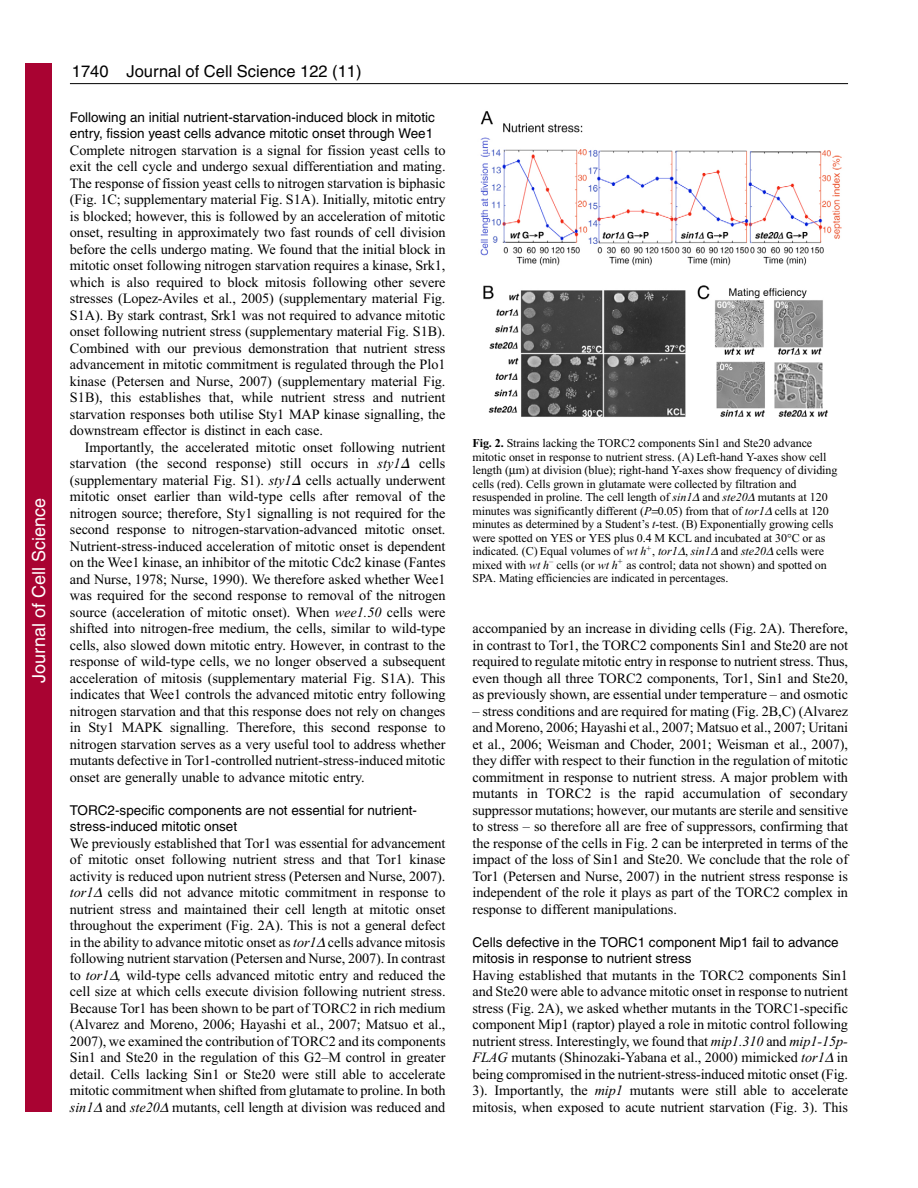
<style>
.page{position:relative;width:918px;height:1188px;background:#fff}
.page>*{position:absolute;margin:0;border:0;box-sizing:border-box;transform-origin:0 0}
.t1{font:18px "Helvetica";color:#fff}
.t2{font:16.5px "Helvetica";color:#000}
.t3{font:14.25px/16.5px "Times New Roman";letter-spacing:-.005em;color:#000;text-align:justify}
.t4{font:13.5px/16.5px "Helvetica";color:#000}
.t5{font:12px/13.5px "Times New Roman";letter-spacing:-.005em;color:#000}
.s1{font-style:italic}
.s2{font-family:"Mathematical Pi One";font-style:italic}
.s3{font-weight:700}
</style>
<div class="page">
<hr style="left:70px;top:83px;width:778px;height:1px;background:#000">
<img style="left:480px;top:111px;width:362px;height:306px">
<div style="left:26px;top:64px;width:26px;height:1048px;background:#a90332"></div>
<p class="t1" style="left:28px;top:683px;width:186px;rotate:-90deg">Journal of Cell Science</p>
<p class="t2" style="left:127px;top:65px;width:237px">Journal of Cell Science 122 (11)</p>
<p class="t2" style="left:72px;top:65px;width:38px">1740</p>
<p class="t4" style="left:70px;top:110px;width:367px">Following an initial nutrient-starvation-induced block in mitotic entry, fission yeast cells advance mitotic onset through Wee1</p>
<p class="t3" style="left:70px;top:143px;width:377px">Complete nitrogen starvation is a signal for fission yeast cells to exit the cell cycle and undergo sexual differentiation and mating.<br>The response of fission yeast cells to nitrogen starvation is biphasic (Fig. 1C; supplementary material Fig. S1A). Initially, mitotic entry is blocked; however, this is followed by an acceleration of mitotic onset, resulting in approximately two fast rounds of cell division before the cells undergo mating. We found that the initial block in mitotic onset following nitrogen starvation requires a kinase, Srk1, which is also required to block mitosis following other severe stresses (Lopez-Aviles et al., 2005) (supplementary material Fig.<br>S1A). By stark contrast, Srk1 was not required to advance mitotic onset following nutrient stress (supplementary material Fig. S1B).<br>Combined with our previous demonstration that nutrient stress advancement in mitotic commitment is regulated through the Plo1 kinase (Petersen and Nurse, 2007) (supplementary material Fig.<br>S1B), this establishes that, while nutrient stress and nutrient starvation responses both utilise Sty1 MAP kinase signalling, the downstream effector is distinct in each case.</p>
<p class="t3" style="left:70px;top:440px;width:377px;text-indent:15px">Importantly, the accelerated mitotic onset following nutrient starvation (the second response) still occurs in <span class="s1">sty1</span><span class="s2">-</span> cells (supplementary material Fig. S1). <span class="s1">sty1</span><span class="s2">-</span> cells actually underwent mitotic onset earlier than wild-type cells after removal of the nitrogen source; therefore, Sty1 signalling is not required for the second response to nitrogen-starvation-advanced mitotic onset.<br>Nutrient-stress-induced acceleration of mitotic onset is dependent on the Wee1 kinase, an inhibitor of the mitotic Cdc2 kinase (Fantes and Nurse, 1978; Nurse, 1990). We therefore asked whether Wee1 was required for the second response to removal of the nitrogen source (acceleration of mitotic onset). When <span class="s1">wee1.50</span> cells were shifted into nitrogen-free medium, the cells, similar to wild-type cells, also slowed down mitotic entry. However, in contrast to the response of wild-type cells, we no longer observed a subsequent acceleration of mitosis (supplementary material Fig. S1A). This indicates that Wee1 controls the advanced mitotic entry following nitrogen starvation and that this response does not rely on changes in Sty1 MAPK signalling. Therefore, this second response to nitrogen starvation serves as a very useful tool to address whether mutants defective in Tor1-controlled nutrient-stress-induced mitotic onset are generally unable to advance mitotic entry.</p>
<p class="t4" style="left:70px;top:803px;width:349px">TORC2-specific components are not essential for nutrient&shy;stress-induced mitotic onset</p>
<p class="t3" style="left:70px;top:836px;width:377px">We previously established that Tor1 was essential for advancement of mitotic onset following nutrient stress and that Tor1 kinase activity is reduced upon nutrient stress (Petersen and Nurse, 2007). <span class="s1">tor1</span> cells did not advance mitotic commitment in response to nutrient stress and maintained their cell length at mitotic onset throughout the experiment (Fig. 2A). This is not a general defect in the ability to advance mitotic onset as <span class="s1">tor1</span> cells advance mitosis following nutrient starvation (Petersen and Nurse, 2007). In contrast to <span class="s1">tor1 ,</span> wild-type cells advanced mitotic entry and reduced the cell size at which cells execute division following nutrient stress.<br>Because Tor1 has been shown to be part of TORC2 in rich medium (Alvarez and Moreno, 2006; Hayashi et al., 2007; Matsuo et al., 2007), we examined the contribution of TORC2 and its components Sin1 and Ste20 in the regulation of this G2–M control in greater detail. Cells lacking Sin1 or Ste20 were still able to accelerate mitotic commitment when shifted from glutamate to proline. In both <span class="s1">sin1</span> and <span class="s1">ste20</span> mutants, cell length at division was reduced and</p>
<p class="t5" style="left:472px;top:438px;width:366px"><span class="s3">Fig. 2.</span> Strains lacking the TORC2 components Sin1 and Ste20 advance mitotic onset in response to nutrient stress. (A) Left-hand Y-axes show cell length ( m) at division (blue); right-hand Y-axes show frequency of dividing cells (red). Cells grown in glutamate were collected by filtration and resuspended in proline. The cell length of <span class="s1">sin1</span> and <span class="s1">ste20</span> mutants at 120 minutes was significantly different (<span class="s1">P</span> 0.05) from that of <span class="s1">tor1</span> cells at 120 minutes as determined by a Student’s <span class="s1">t</span>-test. (B) Exponentially growing cells were spotted on YES or YES plus 0.4 M KCL and incubated at 30°C or as indicated. (C) Equal volumes of <span class="s1">wt h</span><sup>+</sup>, <span class="s1">tor1</span> , <span class="s1">sin1</span> and <span class="s1">ste20</span> cells were mixed with <span class="s1">wt h</span><sup>–</sup> cells (or <span class="s1">wt h</span><sup>+</sup> as control; data not shown) and spotted on SPA. Mating efficiencies are indicated in percentages.</p>
<p class="t3" style="left:472px;top:621px;width:377px">accompanied by an increase in dividing cells (Fig. 2A). Therefore, in contrast to Tor1, the TORC2 components Sin1 and Ste20 are not required to regulate mitotic entry in response to nutrient stress. Thus, even though all three TORC2 components, Tor1, Sin1 and Ste20, as previously shown, are essential under temperature – and osmotic</p>
<p class="t3" style="left:472px;top:704px;width:377px">– stress conditions and are required for mating (Fig. 2B,C) (Alvarez and Moreno, 2006; Hayashi et al., 2007; Matsuo et al., 2007; Uritani et al., 2006; Weisman and Choder, 2001; Weisman et al., 2007), they differ with respect to their function in the regulation of mitotic commitment in response to nutrient stress. A major problem with mutants in TORC2 is the rapid accumulation of secondary suppressor mutations; however, our mutants are sterile and sensitive to stress – so therefore all are free of suppressors, confirming that the response of the cells in Fig. 2 can be interpreted in terms of the impact of the loss of Sin1 and Ste20. We conclude that the role of Tor1 (Petersen and Nurse, 2007) in the nutrient stress response is independent of the role it plays as part of the TORC2 complex in response to different manipulations.</p>
<p class="t4" style="left:472px;top:935px;width:368px">Cells defective in the TORC1 component Mip1 fail to advance mitosis in response to nutrient stress</p>
<p class="t3" style="left:472px;top:968px;width:377px">Having established that mutants in the TORC2 components Sin1 and Ste20 were able to advance mitotic onset in response to nutrient stress (Fig. 2A), we asked whether mutants in the TORC1-specific component Mip1 (raptor) played a role in mitotic control following nutrient stress. Interestingly, we found that <span class="s1">mip1.310</span> and <span class="s1">mip1-15p-FLAG</span> mutants (Shinozaki-Yabana et al., 2000) mimicked <span class="s1">tor1</span> in being compromised in the nutrient-stress-induced mitotic onset (Fig.<br>3). Importantly, the <span class="s1">mip1</span> mutants were still able to accelerate mitosis, when exposed to acute nutrient starvation (Fig. 3). This</p>
</div>
